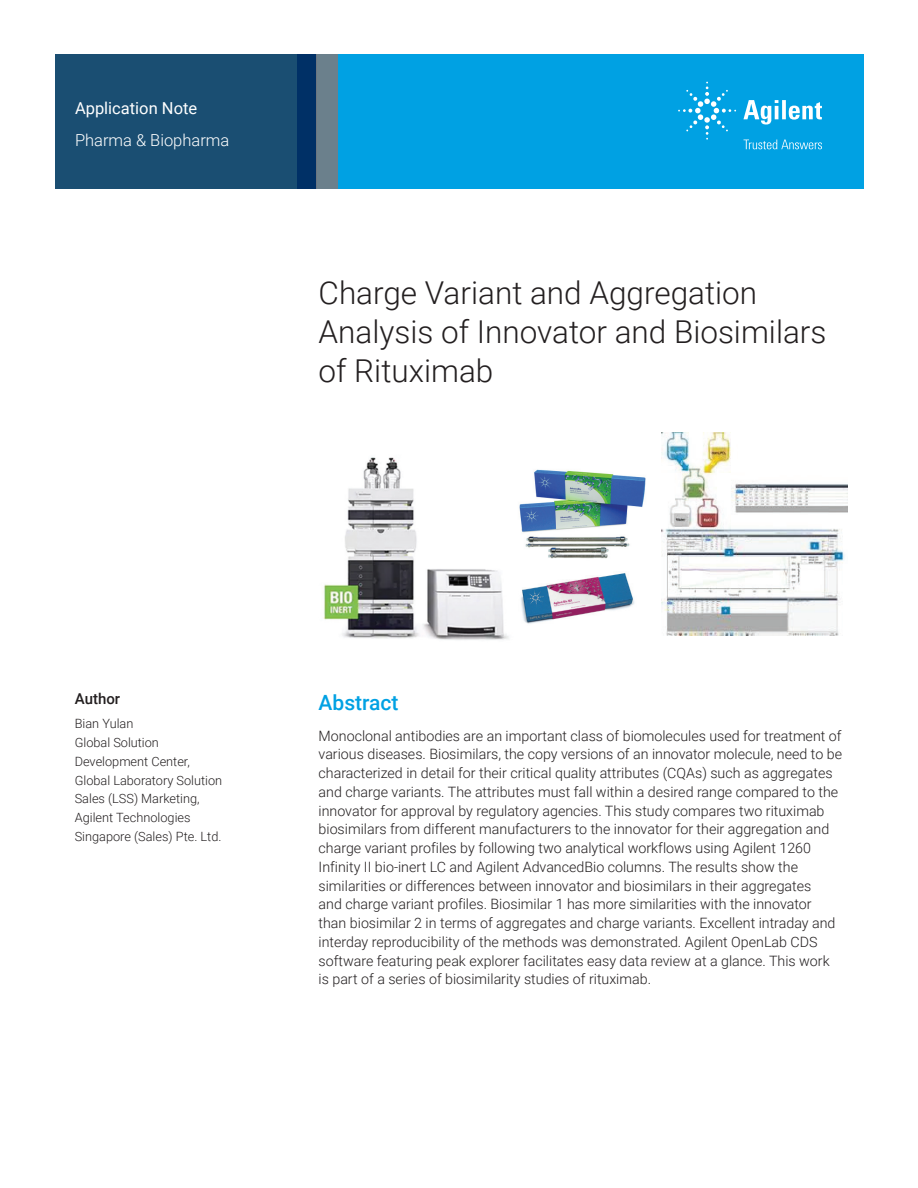
<style>
.page{position:relative;width:918px;height:1188px;background:#fff}
.page>*{position:absolute;margin:0;border:0;box-sizing:border-box;transform-origin:0 0}
.t1{font:300 31.5px/39px "Roboto";color:#231f20}
.Header_1{font:500 21px "Roboto";color:#00a1e3}
.Area_Identifier{font:300 16.5px "Roboto";color:#fff}
.Doctype{font:16.5px "Roboto";color:#fff}
.DATA_author_title{font:500 15px "Roboto";color:#231f20}
.Text{font:300 14.25px/18.8px "Roboto";color:#231f20}
.DATA_author_name___i{font:300 12.75px/18.8px "Roboto";color:#231f20}
</style>
<div class="page">
<div style="left:297px;top:54px;width:567px;height:135px;background:#00a1e3"></div>
<svg style="left:55px;top:54px;width:261px;height:135px;background:#184b71"></svg>
<div style="left:316px;top:54px;width:22px;height:135px;background:#6b808c"></div>
<img style="left:662px;top:432px;width:185px;height:203px">
<img style="left:519px;top:469px;width:127px;height:90px">
<img style="left:323px;top:457px;width:186px;height:183px">
<img style="left:521px;top:573px;width:114px;height:51px">
<svg style="left:743px;top:100px;width:79px;height:25px"></svg>
<svg style="left:678px;top:82px;width:58px;height:58px"></svg>
<svg style="left:744px;top:140px;width:78px;height:9px"></svg>
<p class="Doctype" style="left:75px;top:96px;width:124px">Application Note</p>
<p class="Area_Identifier" style="left:75px;top:129px;width:156px">Pharma &amp; Biopharma</p>
<p class="t1" style="left:319px;top:272px;width:509px">Charge Variant and Aggregation<br>Analysis of Innovator and Biosimilars of Rituximab</p>
<p class="DATA_author_title" style="left:75px;top:688px;width:47px">Author</p>
<p class="DATA_author_name___i" style="left:75px;top:714px;width:149px">Bian Yulan<br>Global Solution<br>Development Center,<br>Global Laboratory Solution<br>Sales (LSS) Marketing,<br>Agilent Technologies<br>Singapore (Sales) Pte. Ltd.</p>
<p class="Header_1" style="left:319px;top:688px;width:82px">Abstract</p>
<p class="Text" style="left:319px;top:726px;width:525px">Monoclonal antibodies are an important class of biomolecules used for treatment of various diseases. Biosimilars, the copy versions of an innovator molecule, need to be characterized in detail for their critical quality attributes (CQAs) such as aggregates and charge variants. The attributes must fall within a desired range compared to the innovator for approval by regulatory agencies. This study compares two rituximab biosimilars from different manufacturers to the innovator for their aggregation and charge variant profiles by following two analytical workflows using Agilent 1260<br>Infinity II bio-inert LC and Agilent AdvancedBio columns. The results show the similarities or differences between innovator and biosimilars in their aggregates<br>and charge variant profiles. Biosimilar 1 has more similarities with the innovator than biosimilar 2 in terms of aggregates and charge variants. Excellent intraday and interday reproducibility of the methods was demonstrated. Agilent OpenLab CDS software featuring peak explorer facilitates easy data review at a glance. This work is part of a series of biosimilarity studies of rituximab.</p>
</div>
